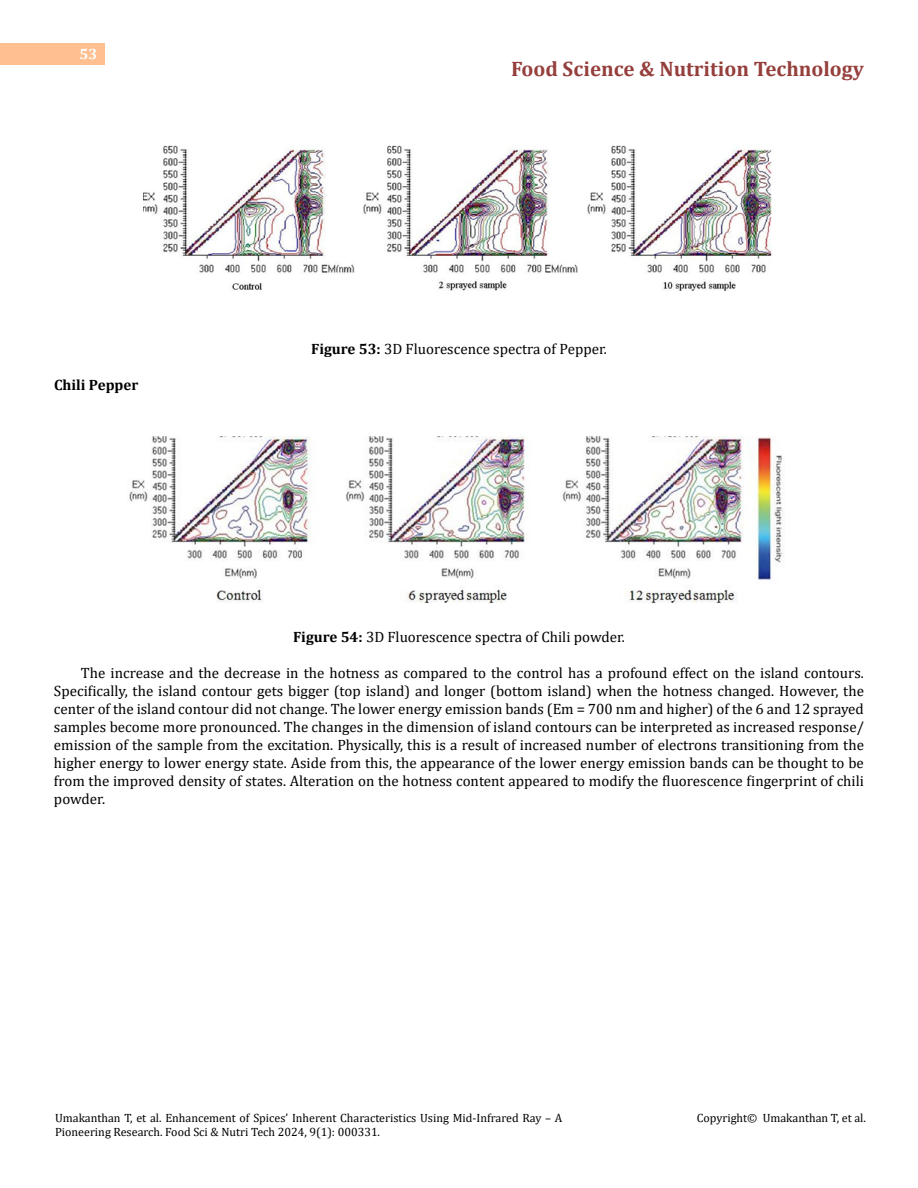
<style>
.page{position:relative;width:918px;height:1188px;background:#fff}
.page>*{position:absolute;margin:0;border:0;box-sizing:border-box;transform-origin:0 0}
.t1{font:700 21px "Cambria";color:#953f3c}
.t2{font:15px/18px "Cambria";color:#000;text-align:justify}
.t3{font:700 15px "Cambria";color:#000}
.t4{font:700 15px "Cambria";color:#fff}
.t5{font:12px/14.4px "Cambria";color:#000}
.s1{font-weight:700}
</style>
<div class="page">
<div style="left:0;top:43px;width:105px;height:21px;background:#ffbf91"></div>
<img style="left:143px;top:145px;width:629px;height:146px">
<img style="left:128px;top:436px;width:655px;height:168px">
<p class="t4" style="left:80px;top:44px;width:19px">53</p>
<p class="t3" style="left:54px;top:374px;width:86px">Chili Pepper</p>
<h1 class="t1" style="left:511px;top:54px;width:354px">Food Science &amp; Nutrition Technology</h1>
<p class="t2" style="left:311px;top:339px;width:297px"><span class="s1">Figure 53:</span> 3D Fluorescence spectra of Pepper.</p>
<p class="t2" style="left:293px;top:627px;width:333px"><span class="s1">Figure 54:</span> 3D Fluorescence spectra of Chili powder.</p>
<p class="t2" style="left:54px;top:663px;width:812px;text-indent:27px">The increase and the decrease in the hotness as compared to the control has a profound effect on the island contours.<br>Specifically, the island contour gets bigger (top island) and longer (bottom island) when the hotness changed. However, the center of the island contour did not change. The lower energy emission bands (Em = 700 nm and higher) of the 6 and 12 sprayed samples become more pronounced. The changes in the dimension of island contours can be interpreted as increased response/ emission of the sample from the excitation. Physically, this is a result of increased number of electrons transitioning from the higher energy to lower energy state. Aside from this, the appearance of the lower energy emission bands can be thought to be from the improved density of states. Alteration on the hotness content appeared to modify the fluorescence fingerprint of chili powder.</p>
<p class="t5" style="left:55px;top:1111px;width:509px">Umakanthan T, et al. Enhancement of Spices’ Inherent Characteristics Using Mid-Infrared Ray – A<br>Pioneering Research. Food Sci &amp; Nutri Tech 2024, 9(1): 000331.</p>
<p class="t5" style="left:697px;top:1111px;width:171px">Copyright© Umakanthan T, et al.</p>
</div>
